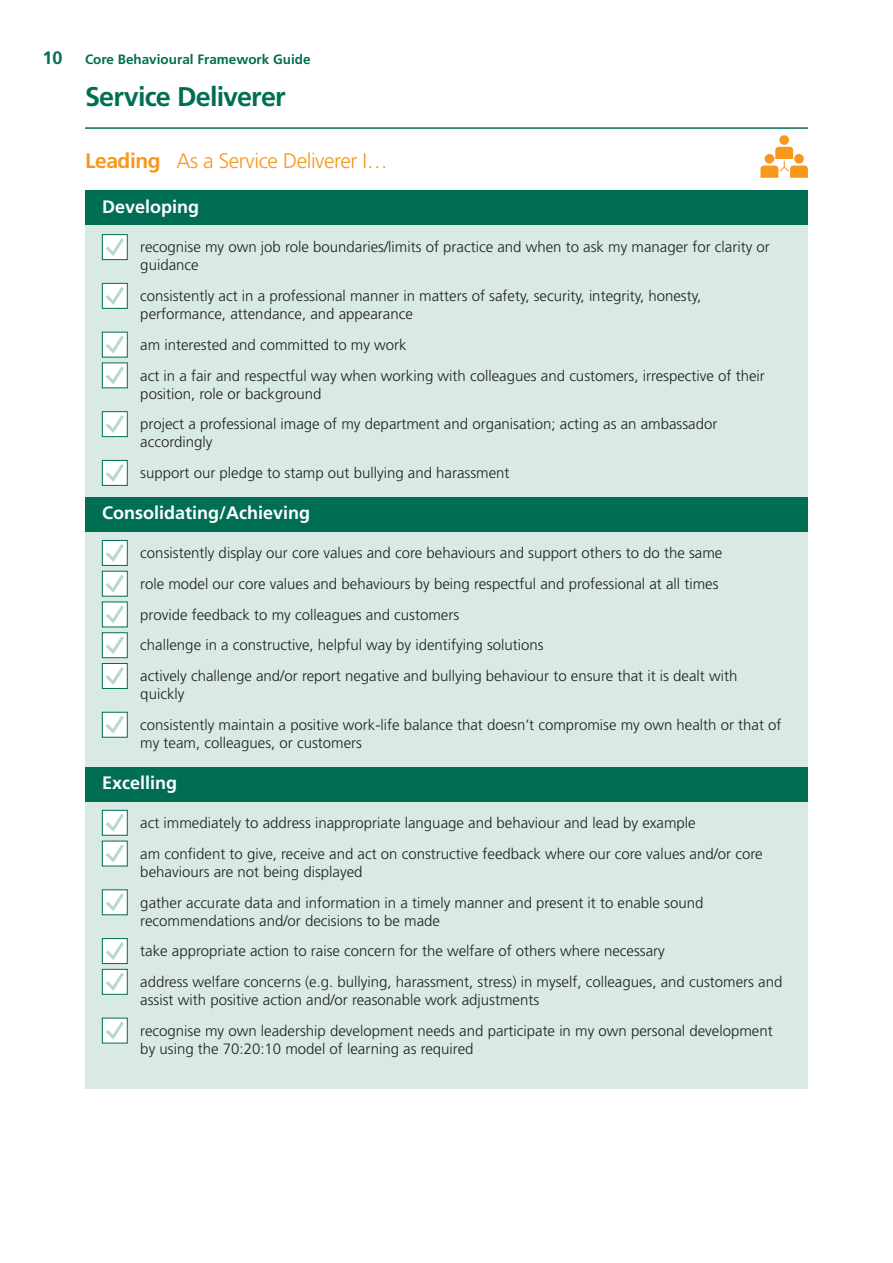
<style>
.page{position:relative;width:893px;height:1263px;background:#fff}
.page>*{position:absolute;margin:0;border:0;box-sizing:border-box;transform-origin:0 0}
.B_Sub_Heading{font:700 27px "Frutiger";letter-spacing:-.03em;color:#006e53}
.Text{font:300 21px "Frutiger";letter-spacing:-.02em;color:#f7981d}
.Text-2{font:700 18px "Frutiger";color:#fff}
.t1{font:700 18px "Frutiger";color:#006e53}
.Text-3{font:300 15px/18px "Frutiger";color:#231f20}
.t2{font:700 13.5px "Frutiger";color:#006e53}
.s1{font-weight:700}
</style>
<div class="page">
<div style="left:85px;top:215px;width:723px;height:874px;background:#d9eae5"></div>
<div style="left:85px;top:190px;width:723px;height:34px;background:#006e53"></div>
<div style="left:85px;top:497px;width:723px;height:34px;background:#006e53"></div>
<div style="left:85px;top:767px;width:723px;height:34px;background:#006e53"></div>
<hr style="left:85px;top:127px;width:723px;height:2px;background:#006e53">
<div style="left:102px;top:234px;width:26px;height:26px;background:#fff;border:1px solid #006e53"></div>
<svg style="left:106px;top:238px;width:18px;height:18px"></svg>
<div style="left:102px;top:283px;width:26px;height:26px;background:#fff;border:1px solid #006e53"></div>
<svg style="left:106px;top:287px;width:18px;height:18px"></svg>
<div style="left:102px;top:332px;width:26px;height:25px;background:#fff;border:1px solid #006e53"></div>
<svg style="left:106px;top:336px;width:18px;height:18px"></svg>
<div style="left:102px;top:363px;width:26px;height:25px;background:#fff;border:1px solid #006e53"></div>
<svg style="left:106px;top:366px;width:18px;height:18px"></svg>
<div style="left:102px;top:411px;width:26px;height:26px;background:#fff;border:1px solid #006e53"></div>
<svg style="left:106px;top:415px;width:18px;height:18px"></svg>
<div style="left:102px;top:460px;width:26px;height:26px;background:#fff;border:1px solid #006e53"></div>
<svg style="left:106px;top:464px;width:18px;height:18px"></svg>
<div style="left:102px;top:540px;width:26px;height:26px;background:#fff;border:1px solid #006e53"></div>
<svg style="left:106px;top:544px;width:18px;height:18px"></svg>
<div style="left:102px;top:571px;width:26px;height:25px;background:#fff;border:1px solid #006e53"></div>
<svg style="left:106px;top:575px;width:18px;height:18px"></svg>
<div style="left:102px;top:602px;width:26px;height:25px;background:#fff;border:1px solid #006e53"></div>
<svg style="left:106px;top:605px;width:18px;height:18px"></svg>
<div style="left:102px;top:632px;width:26px;height:26px;background:#fff;border:1px solid #006e53"></div>
<svg style="left:106px;top:636px;width:18px;height:18px"></svg>
<div style="left:102px;top:663px;width:26px;height:26px;background:#fff;border:1px solid #006e53"></div>
<svg style="left:106px;top:667px;width:18px;height:18px"></svg>
<div style="left:102px;top:712px;width:26px;height:25px;background:#fff;border:1px solid #006e53"></div>
<svg style="left:106px;top:716px;width:18px;height:18px"></svg>
<div style="left:102px;top:810px;width:26px;height:25px;background:#fff;border:1px solid #006e53"></div>
<svg style="left:106px;top:814px;width:18px;height:18px"></svg>
<div style="left:102px;top:841px;width:26px;height:25px;background:#fff;border:1px solid #006e53"></div>
<svg style="left:106px;top:844px;width:18px;height:18px"></svg>
<div style="left:102px;top:889px;width:26px;height:26px;background:#fff;border:1px solid #006e53"></div>
<svg style="left:106px;top:893px;width:18px;height:18px"></svg>
<div style="left:102px;top:938px;width:26px;height:26px;background:#fff;border:1px solid #006e53"></div>
<svg style="left:106px;top:942px;width:18px;height:18px"></svg>
<div style="left:102px;top:969px;width:26px;height:25px;background:#fff;border:1px solid #006e53"></div>
<svg style="left:106px;top:973px;width:18px;height:18px"></svg>
<div style="left:102px;top:1018px;width:26px;height:25px;background:#fff;border:1px solid #006e53"></div>
<svg style="left:106px;top:1021px;width:18px;height:18px"></svg>
<div style="left:779px;top:135px;width:10px;height:10px;background:#f7981d;border-radius:50%"></div>
<svg style="left:760px;top:147px;width:48px;height:31px"></svg>
<p class="t1" style="left:43px;top:47px;width:22px">10</p>
<p class="t2" style="left:85px;top:51px;width:227px">Core Behavioural Framework Guide</p>
<p class="B_Sub_Heading" style="left:85px;top:81px;width:202px">Service Deliverer</p>
<p class="Text" style="left:85px;top:149px;width:304px"><span class="s1">Leading</span> As a Service Deliverer I…</p>
<p class="Text-2" style="left:102px;top:196px;width:99px">Developing</p>
<p class="Text-3" style="left:140px;top:238px;width:631px">recognise my own job role boundaries/limits of practice and when to ask my manager for clarity or guidance</p>
<p class="Text-3" style="left:140px;top:287px;width:562px">consistently act in a professional manner in matters of safety, security, integrity, honesty, performance, attendance, and appearance</p>
<p class="Text-3" style="left:140px;top:336px;width:268px">am interested and committed to my work</p>
<p class="Text-3" style="left:140px;top:366px;width:626px">act in a fair and respectful way when working with colleagues and customers, irrespective of their position, role or background</p>
<p class="Text-3" style="left:140px;top:415px;width:579px">project a professional image of my department and organisation; acting as an ambassador accordingly</p>
<p class="Text-3" style="left:140px;top:464px;width:371px">support our pledge to stamp out bullying and harassment</p>
<p class="Text-2" style="left:102px;top:502px;width:210px">Consolidating/Achieving</p>
<p class="Text-3" style="left:140px;top:544px;width:584px">consistently display our core values and core behaviours and support others to do the same</p>
<p class="Text-3" style="left:140px;top:575px;width:580px">role model our core values and behaviours by being respectful and professional at all times</p>
<p class="Text-3" style="left:140px;top:605px;width:320px">provide feedback to my colleagues and customers</p>
<p class="Text-3" style="left:140px;top:636px;width:405px">challenge in a constructive, helpful way by identifying solutions</p>
<p class="Text-3" style="left:140px;top:667px;width:599px">actively challenge and/or report negative and bullying behaviour to ensure that it is dealt with quickly</p>
<p class="Text-3" style="left:140px;top:716px;width:643px">consistently maintain a positive work-life balance that doesn’t compromise my own health or that of my team, colleagues, or customers</p>
<p class="Text-2" style="left:102px;top:772px;width:77px">Excelling</p>
<p class="Text-3" style="left:140px;top:814px;width:557px">act immediately to address inappropriate language and behaviour and lead by example</p>
<p class="Text-3" style="left:140px;top:844px;width:624px">am confident to give, receive and act on constructive feedback where our core values and/or core behaviours are not being displayed</p>
<p class="Text-3" style="left:140px;top:893px;width:565px">gather accurate data and information in a timely manner and present it to enable sound recommendations and/or decisions to be made</p>
<p class="Text-3" style="left:140px;top:942px;width:526px">take appropriate action to raise concern for the welfare of others where necessary</p>
<p class="Text-3" style="left:140px;top:973px;width:644px">address welfare concerns (e.g. bullying, harassment, stress) in myself, colleagues, and customers and assist with positive action and/or reasonable work adjustments</p>
<p class="Text-3" style="left:140px;top:1022px;width:634px">recognise my own leadership development needs and participate in my own personal development by using the 70:20:10 model of learning as required</p>
</div>
